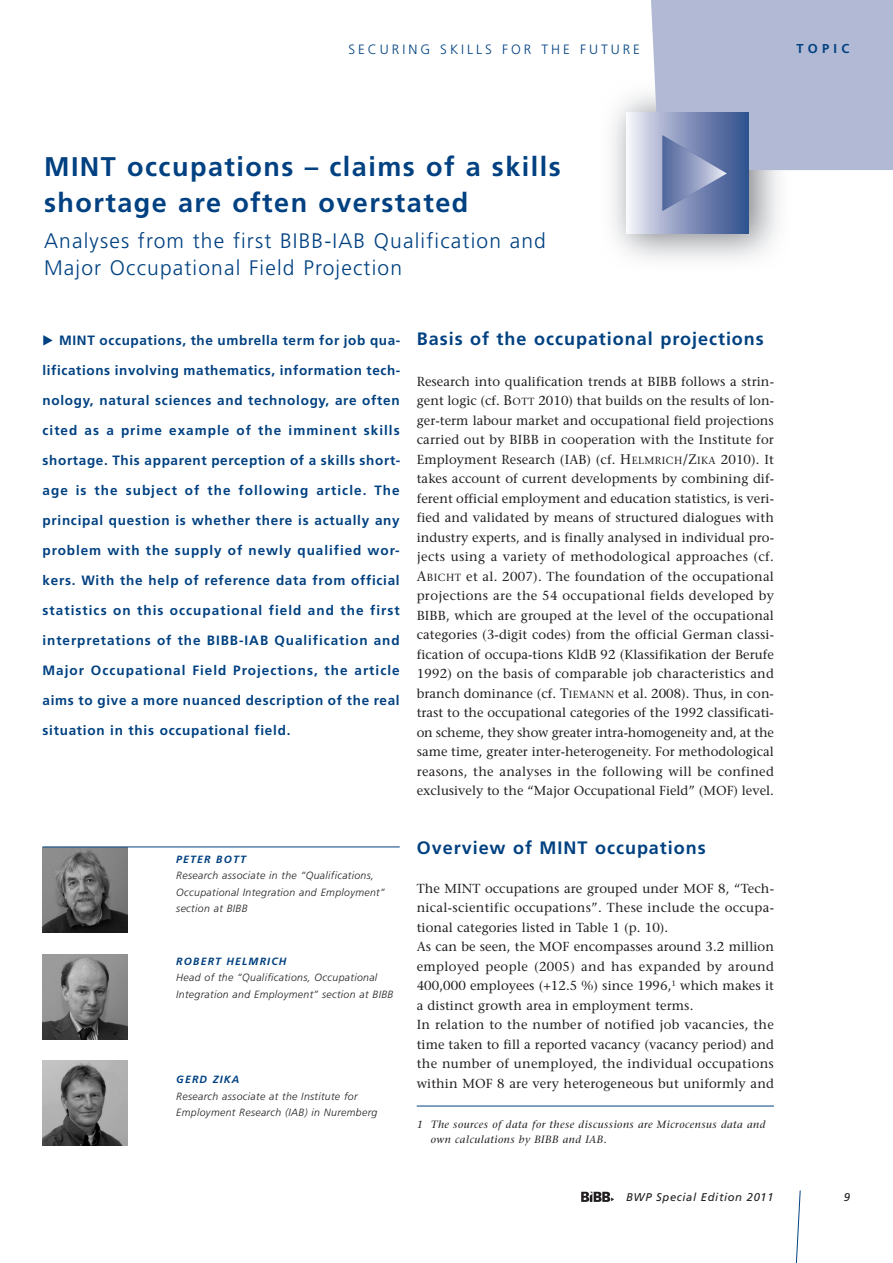
<style>
.page{position:relative;width:893px;height:1263px;background:#fff}
.page>*{position:absolute;margin:0;border:0;box-sizing:border-box;transform-origin:0 0}
.t1{font:700 27px/36px "Frutiger";letter-spacing:.055em;color:#014181}
.t2{font:300 21px/27px "Frutiger";letter-spacing:.055em;color:#014181}
.t3{font:700 18px "Frutiger";letter-spacing:.055em;color:#014181}
.t4{font:700 13.5px "Frutiger";letter-spacing:.055em;color:#014181}
.t5{font:700 13.5px "Frutiger";letter-spacing:.075em;color:#014181}
.t6{font:300 13.5px "Frutiger";letter-spacing:.22em;color:#014181}
.t7{font:13.05px/19.5px "Stone Serif";letter-spacing:.005em;color:#231f20;text-align:justify}
.t8{font:700 12.9px "Frutiger";letter-spacing:.33em;color:#014181}
.t9{font:italic 11.25px "Frutiger";letter-spacing:.055em;color:#231f20}
.t10{font:italic 300 10.5px/16.5px "Frutiger";letter-spacing:.035em;color:#231f20}
.t11{font:italic 10.5px/15px "Stone Serif";letter-spacing:.045em;color:#231f20}
.t12{font:italic 700 10.5px "Frutiger";letter-spacing:.11em;color:#014181}
.s1{font-size:13.8px}
.s2{font-size:10.35px}
</style>
<div class="page">
<svg style="left:795px;top:1190px;width:6px;height:73px"></svg>
<img style="left:581px;top:1191px;width:33px;height:11px">
<img style="left:612px;top:93px;width:166px;height:167px">
<div style="left:627px;top:112px;width:121px;height:122px;background:linear-gradient(to right,#ebeaf4,#2b4989)"></div>
<svg style="left:651px;top:0;width:242px;height:211px;background:#adb6d2"></svg>
<img style="left:43px;top:848px;width:85px;height:85px">
<img style="left:43px;top:954px;width:85px;height:85px">
<img style="left:43px;top:1060px;width:85px;height:85px">
<hr style="left:43px;top:846px;width:357px;height:1px;background:#014181">
<hr style="left:417px;top:1106px;width:357px;height:1px;background:#014181">
<p class="t6" style="left:348px;top:44px;width:293px">SECURING SKILLS FOR THE FUTURE</p>
<p class="t8" style="left:796px;top:44px;width:54px">TOPIC</p>
<h1 class="t1" style="left:44px;top:151px;width:518px">MINT occupations – claims of a skills shortage are often overstated</h1>
<h2 class="t2" style="left:44px;top:229px;width:503px">Analyses from the first BIBB-IAB Qualification and<br>Major Occupational Field Projection</h2>
<p class="t4" style="left:59px;top:335px;width:343px">MINT occupations, the umbrella term for job qua-</p>
<p class="t4" style="left:43px;top:365px;width:359px">lifications involving mathematics, information tech-</p>
<p class="t4" style="left:43px;top:395px;width:359px">nology, natural sciences and technology, are often</p>
<p class="t5" style="left:43px;top:425px;width:359px">cited as a prime example of the imminent skills</p>
<p class="t4" style="left:43px;top:455px;width:359px">shortage. This apparent perception of a skills short-</p>
<p class="t5" style="left:43px;top:485px;width:359px">age is the subject of the following article. The</p>
<p class="t4" style="left:43px;top:515px;width:359px">principal question is whether there is actually any</p>
<p class="t4" style="left:43px;top:545px;width:359px">problem with the supply of newly qualified wor-</p>
<p class="t4" style="left:43px;top:575px;width:359px">kers. With the help of reference data from official</p>
<p class="t5" style="left:43px;top:605px;width:359px">statistics on this occupational field and the first</p>
<p class="t4" style="left:43px;top:635px;width:359px">interpretations of the BIBB-IAB Qualification and</p>
<p class="t5" style="left:43px;top:665px;width:359px">Major Occupational Field Projections, the article</p>
<p class="t4" style="left:43px;top:695px;width:359px">aims to give a more nuanced description of the real</p>
<p class="t4" style="left:43px;top:725px;width:249px">situation in this occupational field.</p>
<p class="t12" style="left:176px;top:855px;width:71px">PETER BOTT</p>
<p class="t10" style="left:176px;top:868px;width:210px">Research associate in the “Qualifications,<br>Occupational Integration and Employment” section at BIBB</p>
<p class="t12" style="left:176px;top:957px;width:112px">ROBERT HELMRICH</p>
<p class="t10" style="left:176px;top:970px;width:219px">Head of the “Qualifications, Occupational<br>Integration and Employment” section at BIBB</p>
<p class="t12" style="left:176px;top:1075px;width:65px">GERD ZIKA</p>
<p class="t10" style="left:176px;top:1089px;width:203px">Research associate at the Institute for<br>Employment Research (IAB) in Nuremberg</p>
<h3 class="t3" style="left:417px;top:332px;width:349px">Basis of the occupational projections</h3>
<p class="t7" style="left:417px;top:373px;width:359px">Research into qualification trends at BIBB follows a strin&shy;gent logic (cf. <span class="s1">B</span><span class="s2">OTT</span> 2010) that builds on the results of lon&shy;ger-term labour market and occupational field projections carried out by BIBB in cooperation with the Institute for Employment Research (IAB) (cf. <span class="s1">H</span><span class="s2">ELMRICH</span><span class="s1">/Z</span><span class="s2">IKA</span> 2010). It takes account of current developments by combining dif&shy;ferent official employment and education statistics, is veri&shy;fied and validated by means of structured dialogues with industry experts, and is finally analysed in individual pro&shy;jects using a variety of methodological approaches (cf.<br><span class="s1">A</span><span class="s2">BICHT</span> et al. 2007). The foundation of the occupational projections are the 54 occupational fields developed by BIBB, which are grouped at the level of the occupational categories (3-digit codes) from the official German classi&shy;fication of occupa-tions KldB 92 (Klassifikation der Berufe 1992) on the basis of comparable job characteristics and branch dominance (cf. <span class="s1">T</span><span class="s2">IEMANN</span> et al. 2008). Thus, in con&shy;trast to the occupational categories of the 1992 classificati&shy;on scheme, they show greater intra-homogeneity and, at the same time, greater inter-heterogeneity. For methodological reasons, the analyses in the following will be confined exclusively to the “Major Occupational Field” (MOF) level.</p>
<h3 class="t3" style="left:417px;top:840px;width:291px">Overview of MINT occupations</h3>
<p class="t7" style="left:417px;top:880px;width:359px;text-align:left">The MINT occupations are grouped under MOF 8, “Tech&shy;nical-scientific occupations”. These include the occupa&shy;tional categories listed in Table 1 (p. 10).<br>As can be seen, the MOF encompasses around 3.2 million employed people (2005) and has expanded by around 400,000 employees (+12.5 %) since 1996,<sup>1</sup> which makes it a distinct growth area in employment terms.<br>In relation to the number of notified job vacancies, the time taken to fill a reported vacancy (vacancy period) and the number of unemployed, the individual occupations within MOF 8 are very heterogeneous but uniformly and</p>
<p class="t11" style="left:431px;top:1118px;width:336px;text-indent:-14px">1 The sources of data for these discussions are Microcensus data and own calculations by BIBB and IAB.</p>
<p class="t9" style="left:626px;top:1192px;width:149px">BWP Special Edition 2011</p>
<p class="t9" style="left:844px;top:1192px;width:8px">9</p>
</div>
